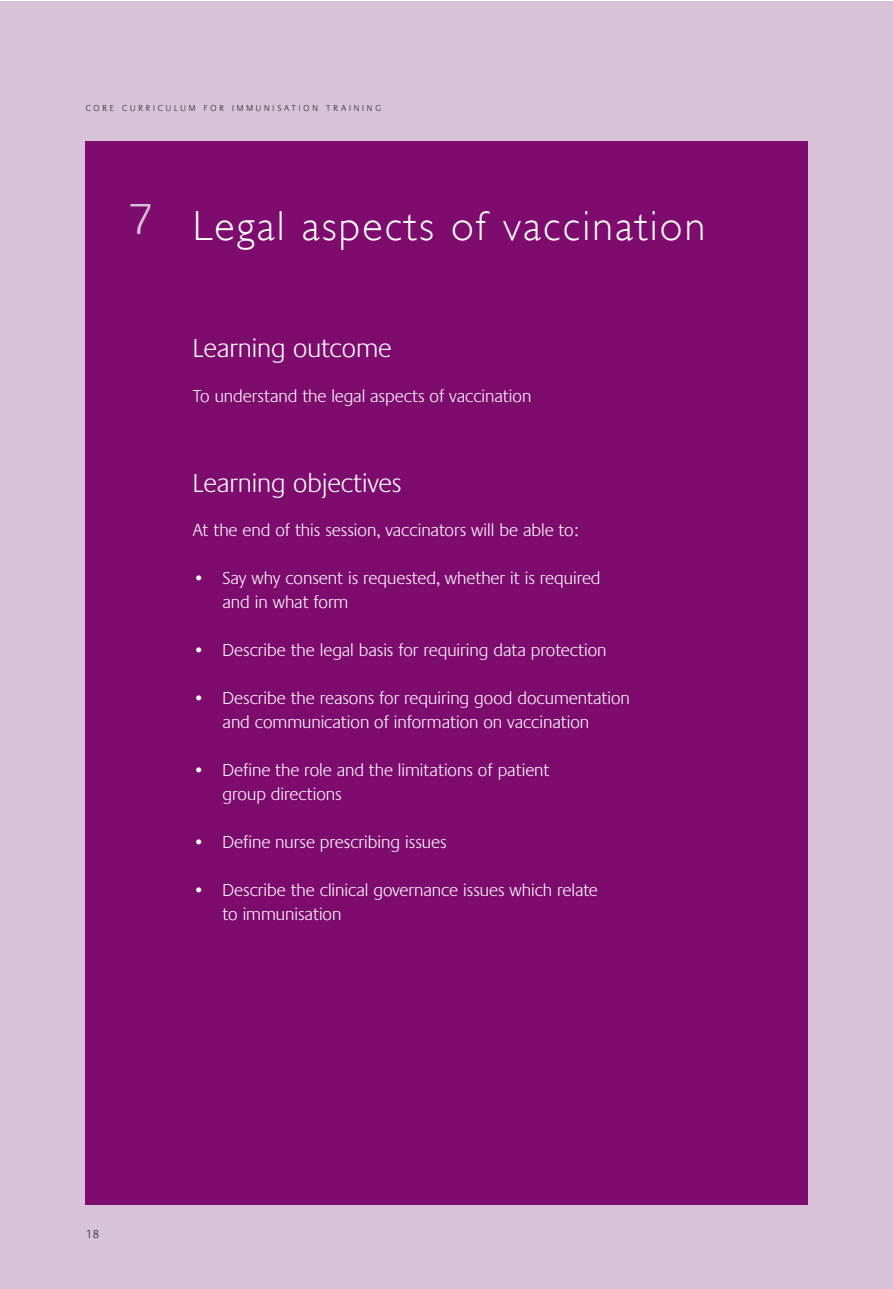
<style>
.page{position:relative;width:893px;height:1289px;background:#fff}
.page>*{position:absolute;margin:0;border:0;box-sizing:border-box;transform-origin:0 0}
.t1{font:300 42px "Gill Sans";letter-spacing:.05em;color:#fff}
.t2{font:300 27px "Praxis EF";color:#fff}
.t3{font:300 18px/24px "Praxis EF";color:#fff}
.t4{font:300 12px "Praxis EF";color:#231f20}
.t5{font:300 9px "Praxis EF";letter-spacing:.32em;color:#231f20}
.s1{font-family:"Praxis EF";font-size:45px;color:#d8c2d8}
</style>
<div class="page">
<div style="left:0;top:1px;width:893px;height:1287px;background:#d8c2d8"></div>
<div style="left:85px;top:142px;width:723px;height:1063px;background:#7e0b6e"></div>
<p class="t5" style="left:86px;top:105px;width:297px">CORE CURRICULUM FOR IMMUNISATION TRAINING</p>
<h1 class="t1" style="left:128px;top:202px;width:578px"><span class="s1">7</span> Legal aspects of vaccination</h1>
<h2 class="t2" style="left:193px;top:338px;width:200px">Learning outcome</h2>
<p class="t3" style="left:193px;top:385px;width:340px">To understand the legal aspects of vaccination</p>
<h2 class="t2" style="left:193px;top:472px;width:210px">Learning objectives</h2>
<p class="t3" style="left:193px;top:519px;width:387px">At the end of this session, vaccinators will be able to:</p>
<p class="t3" style="left:223px;top:567px;width:379px;text-indent:-30px">• Say why consent is requested, whether it is required and in what form</p>
<p class="t3" style="left:193px;top:639px;width:415px">• Describe the legal basis for requiring data protection</p>
<p class="t3" style="left:223px;top:687px;width:409px;text-indent:-30px">• Describe the reasons for requiring good documentation and communication of information on vaccination</p>
<p class="t3" style="left:223px;top:759px;width:328px;text-indent:-30px">• Define the role and the limitations of patient group directions</p>
<p class="t3" style="left:193px;top:831px;width:255px">• Define nurse prescribing issues</p>
<p class="t3" style="left:223px;top:879px;width:377px;text-indent:-30px">• Describe the clinical governance issues which relate to immunisation</p>
<p class="t4" style="left:86px;top:1229px;width:15px">18</p>
</div>
